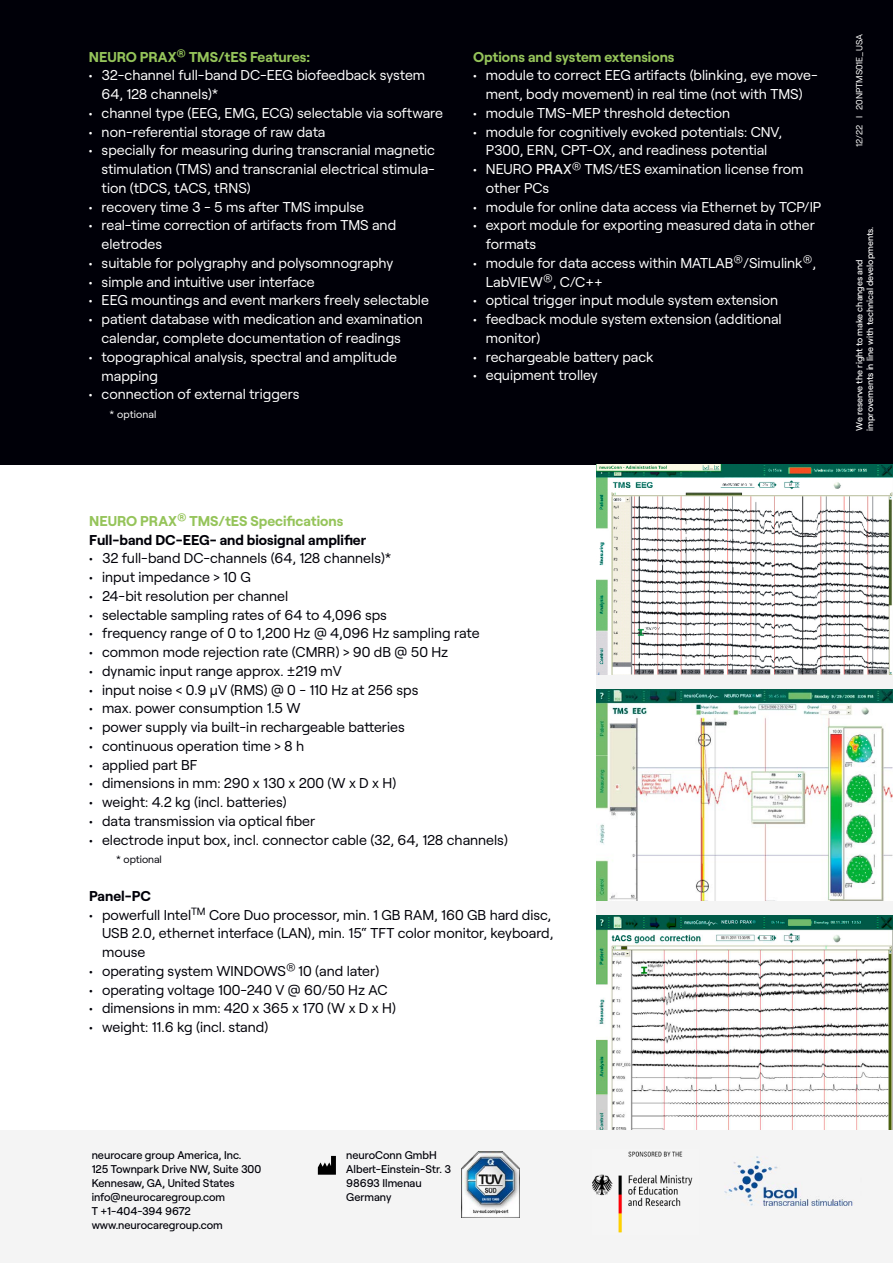
<style>
.page{position:relative;width:893px;height:1263px;background:#fff}
.page>*{position:absolute;margin:0;border:0;box-sizing:border-box;transform-origin:0 0}
.t1{font:14.25px/18.8px "Roobert";color:#fff}
.t2{font:14.25px/18.8px "Roobert";color:#000008}
.t3{font:700 14.25px/18.8px "Roobert";color:#000008}
.t4{font:700 14.25px "Roobert";color:#95c45a}
.t5{font:500 11.25px/14.1px "Roobert";color:#000008}
.t6{font:10.5px "Roobert";letter-spacing:.01em;color:#fff}
.t7{font:10.5px "Roobert";color:#000008}
.t8{font:500 9px/10.8px "Roobert";color:#fff}
.t9{font:9px "Roobert";color:#fff}
.s1{font-weight:500}
.s2{color:#95c45a}
</style>
<div class="page">
<div style="left:0;top:0;width:893px;height:465px;background:#000008"></div>
<div style="left:597px;top:465px;width:296px;height:669px;background:#f4f4f4"></div>
<img style="left:597px;top:465px;width:296px;height:209px">
<img style="left:597px;top:916px;width:296px;height:214px">
<img style="left:597px;top:689px;width:296px;height:212px">
<div style="left:0;top:1130px;width:893px;height:133px;background:#f4f4f4"></div>
<svg style="left:318px;top:1156px;width:18px;height:19px"></svg>
<img style="left:461px;top:1151px;width:59px;height:66px">
<img style="left:724px;top:1156px;width:130px;height:49px">
<img style="left:592px;top:1151px;width:101px;height:82px">
<p class="t4" style="left:89px;top:46px;width:223px">NEURO PRAX<sup>®</sup> TMS/tES Features:</p>
<p class="t1" style="left:102px;top:65px;width:325px;text-indent:-13px">• 32-channel full-band DC-EEG biofeedback system<br>64, 128 channels)*</p>
<p class="t1" style="left:89px;top:102px;width:356px">• channel type (EEG, EMG, ECG) selectable via software</p>
<p class="t1" style="left:89px;top:121px;width:238px">• non-referential storage of raw data</p>
<p class="t1" style="left:102px;top:140px;width:335px;text-align:justify;text-indent:-13px">• specially for measuring during transcranial magnetic stimulation (TMS) and transcranial electrical stimula&shy;tion (tDCS, tACS, tRNS)</p>
<p class="t1" style="left:89px;top:196px;width:277px">• recovery time 3 - 5 ms after TMS impulse</p>
<p class="t1" style="left:102px;top:215px;width:296px;text-indent:-13px">• real-time correction of artifacts from TMS and eletrodes</p>
<p class="t1" style="left:89px;top:252px;width:306px">• suitable for polygraphy and polysomnography</p>
<p class="t1" style="left:89px;top:271px;width:227px">• simple and intuitive user interface</p>
<p class="t1" style="left:89px;top:290px;width:342px">• EEG mountings and event markers freely selectable</p>
<p class="t1" style="left:102px;top:309px;width:323px;text-indent:-13px">• patient database with medication and examination calendar, complete documentation of readings</p>
<p class="t1" style="left:102px;top:346px;width:297px;text-indent:-13px">• topographical analysis, spectral and amplitude mapping</p>
<p class="t1" style="left:89px;top:384px;width:212px">• connection of external triggers</p>
<p class="t6" style="left:110px;top:406px;width:48px">* optional</p>
<p class="t4" style="left:473px;top:46px;width:203px">Options and system extensions</p>
<p class="t1" style="left:473px;top:65px;width:346px;text-align:center">• module to correct EEG artifacts (blinking, eye move&shy;ment, body movement) in real time (not with TMS)</p>
<p class="t1" style="left:473px;top:102px;width:259px">• module TMS-MEP threshold detection</p>
<p class="t1" style="left:473px;top:121px;width:311px;text-align:center">• module for cognitively evoked potentials: CNV,<br>P300, ERN, CPT-OX, and readiness potential</p>
<p class="t1" style="left:486px;top:159px;width:319px;text-indent:-13px">• NEURO <span class="s1">PRAX</span><sup>®</sup> TMS/tES examination license from other PCs</p>
<p class="t1" style="left:473px;top:196px;width:350px">• module for online data access via Ethernet by TCP/IP</p>
<p class="t1" style="left:486px;top:215px;width:331px;text-indent:-13px">• export module for exporting measured data in other formats</p>
<p class="t1" style="left:486px;top:252px;width:332px;text-indent:-13px">• module for data access within MATLAB<sup>®</sup>/Simulink<sup>®</sup>,<br>LabVIEW<sup>®</sup>, C/C++</p>
<p class="t1" style="left:473px;top:290px;width:307px">• optical trigger input module system extension</p>
<p class="t1" style="left:486px;top:309px;width:297px;text-indent:-13px">• feedback module system extension (additional monitor)</p>
<p class="t1" style="left:473px;top:346px;width:182px">• rechargeable battery pack</p>
<p class="t1" style="left:473px;top:365px;width:126px">• equipment trolley</p>
<p class="t3" style="left:89px;top:510px;width:279px"><span class="s2">NEURO PRAX</span><sup>®</sup> <span class="s2">TMS/tES Specifications<br></span>Full-band DC-EEG- and biosignal amplifier</p>
<p class="t2" style="left:89px;top:548px;width:304px">• 32 full-band DC-channels (64, 128 channels)*</p>
<p class="t2" style="left:89px;top:566px;width:163px">• input impedance &gt; 10 G</p>
<p class="t2" style="left:89px;top:585px;width:200px">• 24-bit resolution per channel</p>
<p class="t2" style="left:89px;top:604px;width:299px">• selectable sampling rates of 64 to 4,096 sps</p>
<p class="t2" style="left:89px;top:623px;width:392px">• frequency range of 0 to 1,200 Hz @ 4,096 Hz sampling rate</p>
<p class="t2" style="left:89px;top:642px;width:360px">• common mode rejection rate (CMRR) &gt; 90 dB @ 50 Hz</p>
<p class="t2" style="left:89px;top:660px;width:254px">• dynamic input range approx. ±219 mV</p>
<p class="t2" style="left:89px;top:679px;width:331px">• input noise &lt; 0.9 μV (RMS) @ 0 - 110 Hz at 256 sps</p>
<p class="t2" style="left:89px;top:698px;width:213px">• max. power consumption 1.5 W</p>
<p class="t2" style="left:89px;top:717px;width:317px">• power supply via built-in rechargeable batteries</p>
<p class="t2" style="left:89px;top:735px;width:217px">• continuous operation time &gt; 8 h</p>
<p class="t2" style="left:89px;top:754px;width:110px">• applied part BF</p>
<p class="t2" style="left:89px;top:773px;width:308px">• dimensions in mm: 290 x 130 x 200 (W x D x H)</p>
<p class="t2" style="left:89px;top:792px;width:199px">• weight: 4.2 kg (incl. batteries)</p>
<p class="t2" style="left:89px;top:810px;width:228px">• data transmission via optical fiber</p>
<p class="t2" style="left:89px;top:829px;width:420px">• electrode input box, incl. connector cable (32, 64, 128 channels)</p>
<p class="t7" style="left:116px;top:852px;width:47px">* optional</p>
<p class="t3" style="left:89px;top:885px;width:63px">Panel-PC</p>
<p class="t2" style="left:102px;top:904px;width:453px;text-indent:-13px">• powerfull Intel<sup>TM</sup> Core Duo processor, min. 1 GB RAM, 160 GB hard disc,<br>USB 2.0, ethernet interface (LAN), min. 15“ TFT color monitor, keyboard, mouse</p>
<p class="t2" style="left:89px;top:960px;width:292px">• operating system WINDOWS<sup>®</sup> 10 (and later)</p>
<p class="t2" style="left:89px;top:979px;width:300px">• operating voltage 100-240 V @ 60/50 Hz AC</p>
<p class="t2" style="left:89px;top:998px;width:308px">• dimensions in mm: 420 x 365 x 170 (W x D x H)</p>
<p class="t2" style="left:89px;top:1016px;width:180px">• weight: 11.6 kg (incl. stand)</p>
<p class="t9" style="left:852px;top:147px;width:114px;rotate:-90deg">12/22 I 20NPTMS01E_USA</p>
<p class="t8" style="left:853px;top:431px;width:206px;rotate:-90deg">We reserve the right to make changes and improvements in line with technical developments.</p>
<p class="t5" style="left:92px;top:1147px;width:171px">neurocare group America, Inc.<br>125 Townpark Drive NW, Suite 300<br>Kennesaw, GA, United States info@neurocaregroup.com<br>T +1-404-394 9672 www.neurocaregroup.com</p>
<p class="t5" style="left:346px;top:1147px;width:106px">neuroConn GmbH<br>Albert-Einstein-Str. 3<br>98693 Ilmenau<br>Germany</p>
</div>
